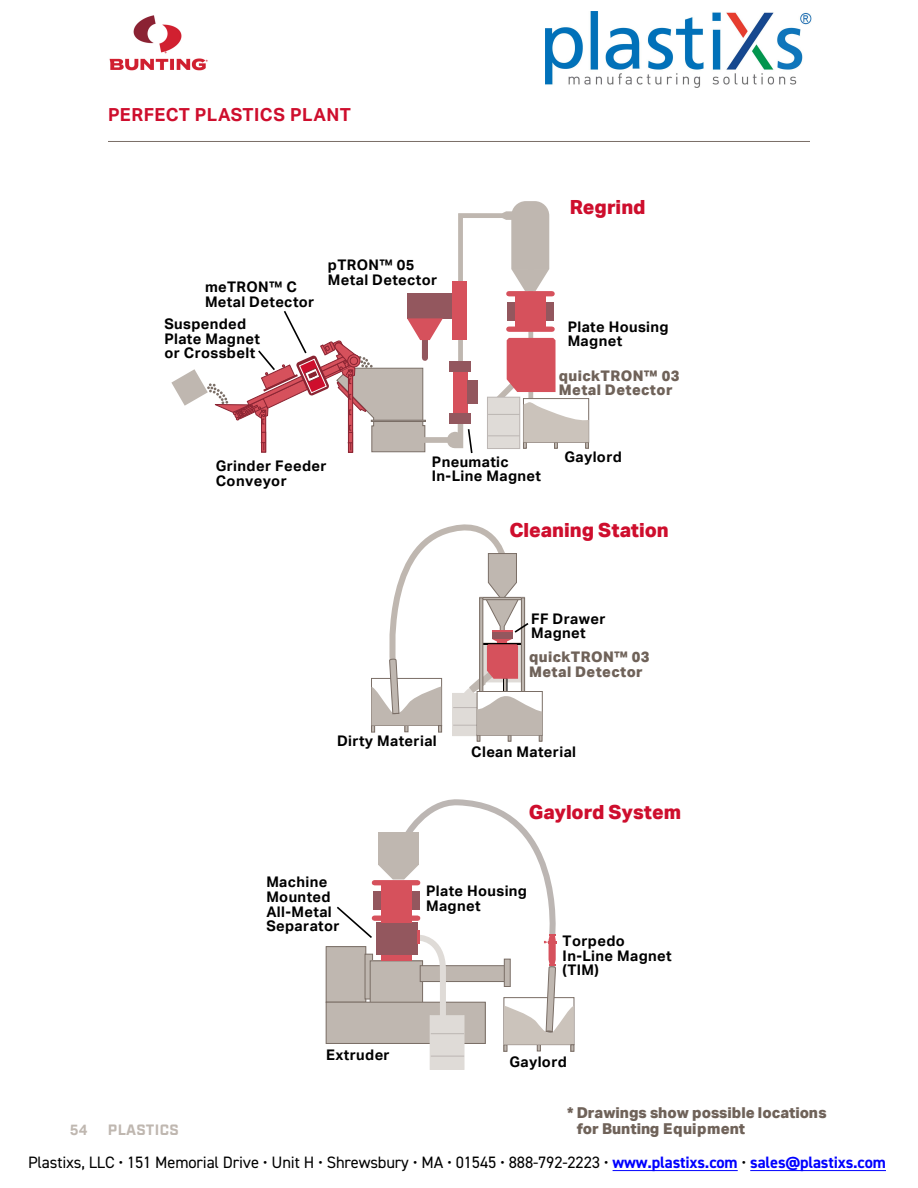
<style>
.page{position:relative;width:918px;height:1188px;background:#fff}
.page>*{position:absolute;margin:0;border:0;box-sizing:border-box;transform-origin:0 0}
.t1{font:800 19.5px "Aktiv Grotesk";color:#ce0e2d}
.t2{font:700 18px "Aktiv Grotesk";letter-spacing:.025em;color:#ce0e2d}
.t3{font:16.5px "DIN2014";letter-spacing:-.01em;color:#000}
.t4{font:800 15px/16.5px "Aktiv Grotesk";color:#6f6259}
.t5{font:700 15px "Industry";letter-spacing:.02em;color:#bfb7b0}
.t6{font:700 15px "Aktiv Grotesk";color:#bfb7b0}
.t7{font:700 14.55px/14.5px "Aktiv Grotesk";letter-spacing:.025em;color:#010101}
.t8{font:800 14.55px/14.5px "Aktiv Grotesk";letter-spacing:.025em;color:#6f6259}
.s1{font-weight:700;color:#00f}
</style>
<div class="page">
<hr style="left:108px;top:141px;width:702px;height:1px;background:#7a6e66">
<div style="left:326px;top:947px;width:40px;height:55px;background:#bfb7b0"></div>
<div style="left:326px;top:946px;width:40px;height:56px;border:1px solid #7a6e66"></div>
<div style="left:326px;top:1002px;width:159px;height:41px;background:#bfb7b0"></div>
<div style="left:430px;top:1016px;width:34px;height:53px;background:#dfdbd7"></div>
<div style="left:430px;top:1016px;width:34px;height:54px;border:1px solid #dfdbd7"></div>
<hr style="left:431px;top:1056px;width:33px;height:1px;background:#bcb6b3">
<svg style="left:335px;top:800px;width:239px;height:251px"></svg>
<svg style="left:171px;top:201px;width:418px;height:253px"></svg>
<svg style="left:371px;top:524px;width:171px;height:217px"></svg>
<hr style="left:750px;top:1170px;width:136px;height:1px;background:#00f">
<hr style="left:613px;top:1170px;width:125px;height:1px;background:#00f">
<img style="left:109px;top:15px;width:99px;height:56px">
<img style="left:546px;top:11px;width:265px;height:77px">
<p class="t2" style="left:108px;top:104px;width:244px">PERFECT PLASTICS PLANT</p>
<p class="t7" style="left:205px;top:280px;width:111px">meTRON™ C<br>Metal Detector</p>
<p class="t7" style="left:164px;top:317px;width:97px">Suspended<br>Plate Magnet or Crossbelt</p>
<p class="t7" style="left:328px;top:258px;width:111px">pTRON™ 05<br>Metal Detector</p>
<h1 class="t1" style="left:570px;top:195px;width:77px">Regrind</h1>
<p class="t7" style="left:568px;top:319px;width:102px">Plate Housing<br>Magnet</p>
<p class="t8" style="left:559px;top:368px;width:122px">quickTRON™ 03<br>Metal Detector</p>
<p class="t7" style="left:216px;top:459px;width:112px">Grinder Feeder<br>Conveyor</p>
<p class="t7" style="left:432px;top:454px;width:111px">Pneumatic<br>In-Line Magnet</p>
<p class="t7" style="left:565px;top:449px;width:59px">Gaylord</p>
<h1 class="t1" style="left:509px;top:518px;width:161px">Cleaning Station</h1>
<p class="t7" style="left:531px;top:611px;width:76px">FF Drawer<br>Magnet</p>
<p class="t7" style="left:337px;top:734px;width:101px">Dirty Material</p>
<p class="t8" style="left:529px;top:649px;width:122px">quickTRON™ 03<br>Metal Detector</p>
<p class="t7" style="left:471px;top:745px;width:106px">Clean Material</p>
<h1 class="t1" style="left:529px;top:799px;width:154px">Gaylord System</h1>
<p class="t7" style="left:266px;top:875px;width:75px">Machine<br>Mounted<br>All-Metal<br>Separator</p>
<p class="t7" style="left:326px;top:1048px;width:65px">Extruder</p>
<p class="t7" style="left:426px;top:884px;width:102px">Plate Housing<br>Magnet</p>
<p class="t7" style="left:563px;top:934px;width:111px">Torpedo<br>In-Line Magnet (TIM)</p>
<p class="t7" style="left:510px;top:1054px;width:59px">Gaylord</p>
<p class="t4" style="left:577px;top:1104px;width:251px;text-indent:-10px">* Drawings show possible locations for Bunting Equipment</p>
<p class="t3" style="left:28px;top:1152px;width:859px">Plastixs, LLC • 151 Memorial Drive • Unit H • Shrewsbury • MA • 01545 • 888-792-2223 • <span class="s1">www.plastixs.com</span> • <span class="s1">sales@plastixs.com</span></p>
<p class="t6" style="left:70px;top:1121px;width:19px">54</p>
<p class="t5" style="left:108px;top:1121px;width:72px">PLASTICS</p>
</div>
